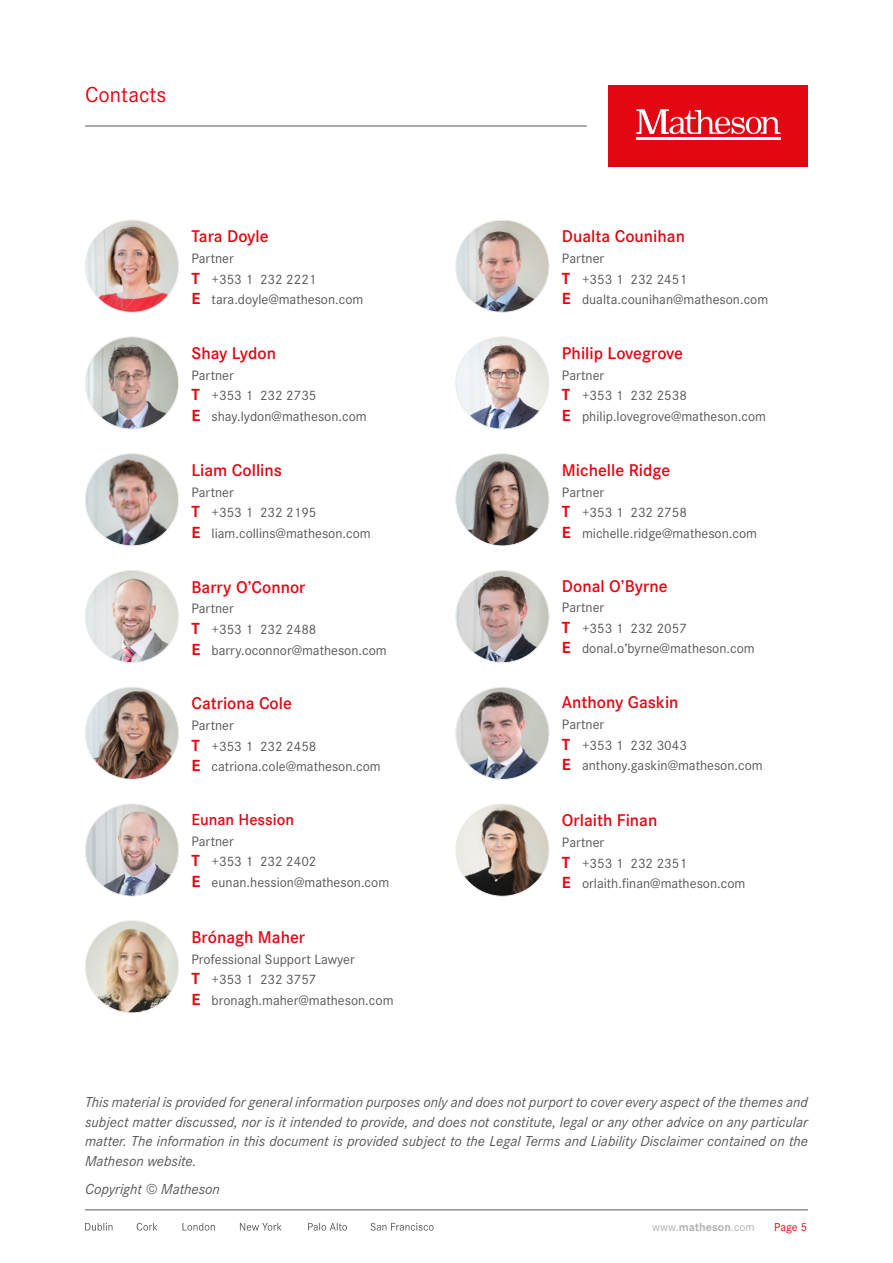
<style>
.page{position:relative;width:893px;height:1263px;background:#fff}
.page>*{position:absolute;margin:0;border:0;box-sizing:border-box;transform-origin:0 0}
.Body_1{font:22.5px "Corporate S Pro";color:#e30613}
.t1{font:600 17.7px "Corporate S Pro";color:#e30613}
.t2{font:600 16.5px "Corporate S Pro";color:#e30613}
.Body_1-2{font:italic 15px/19.5px "Corporate S Pro";color:#575756;text-align:justify}
.X_Phone_no__Mobile__Email__etc{font:14.25px "Corporate S Pro";color:#575756}
.t3{font:12px "Corporate S Pro";color:#b3b2b2}
.t4{font:12px "Corporate S Pro";color:#e30613}
.s1{font-weight:700;font-size:16.65px;color:#e30613}
.s2{font-weight:700}
</style>
<div class="page">
<div style="left:608px;top:85px;width:200px;height:82px;background:#e30613"></div>
<hr style="left:636px;top:138px;width:145px;height:2px;background:#fff">
<svg style="left:636px;top:109px;width:145px;height:25px"></svg>
<hr style="left:85px;top:126px;width:502px;height:1px;background:#575756">
<hr style="left:85px;top:1209px;width:723px;height:1px;background:#575756">
<svg style="left:85px;top:1223px;width:349px;height:7px"></svg>
<img style="left:85px;top:220px;width:93px;height:91px">
<img style="left:457px;top:337px;width:92px;height:92px">
<img style="left:457px;top:455px;width:92px;height:91px">
<img style="left:457px;top:804px;width:92px;height:92px">
<img style="left:85px;top:337px;width:92px;height:92px">
<img style="left:85px;top:570px;width:94px;height:91px">
<img style="left:85px;top:687px;width:94px;height:91px">
<img style="left:457px;top:221px;width:92px;height:90px">
<img style="left:85px;top:455px;width:94px;height:91px">
<img style="left:457px;top:570px;width:92px;height:93px">
<img style="left:457px;top:687px;width:92px;height:91px">
<img style="left:85px;top:804px;width:92px;height:92px">
<img style="left:85px;top:922px;width:94px;height:91px">
<p class="Body_1" style="left:85px;top:78px;width:83px">Contacts</p>
<p class="t1" style="left:191px;top:223px;width:79px">Tara Doyle</p>
<p class="X_Phone_no__Mobile__Email__etc" style="left:191px;top:248px;width:44px">Partner</p>
<p class="X_Phone_no__Mobile__Email__etc" style="left:191px;top:269px;width:127px"><span class="s1">T</span> +353 1 232 2221</p>
<p class="X_Phone_no__Mobile__Email__etc" style="left:191px;top:289px;width:173px"><span class="s1">E</span> tara.doyle@matheson.com</p>
<p class="t1" style="left:191px;top:340px;width:86px">Shay Lydon</p>
<p class="X_Phone_no__Mobile__Email__etc" style="left:191px;top:365px;width:44px">Partner</p>
<p class="X_Phone_no__Mobile__Email__etc" style="left:191px;top:385px;width:127px"><span class="s1">T</span> +353 1 232 2735</p>
<p class="X_Phone_no__Mobile__Email__etc" style="left:191px;top:406px;width:177px"><span class="s1">E</span> shay.lydon@matheson.com</p>
<p class="t1" style="left:191px;top:457px;width:92px">Liam Collins</p>
<p class="X_Phone_no__Mobile__Email__etc" style="left:191px;top:481px;width:44px">Partner</p>
<p class="X_Phone_no__Mobile__Email__etc" style="left:191px;top:502px;width:127px"><span class="s1">T</span> +353 1 232 2195</p>
<p class="X_Phone_no__Mobile__Email__etc" style="left:191px;top:523px;width:181px"><span class="s1">E</span> liam.collins@matheson.com</p>
<p class="t1" style="left:191px;top:574px;width:115px">Barry O’Connor</p>
<p class="X_Phone_no__Mobile__Email__etc" style="left:191px;top:598px;width:44px">Partner</p>
<p class="X_Phone_no__Mobile__Email__etc" style="left:191px;top:619px;width:127px"><span class="s1">T</span> +353 1 232 2488</p>
<p class="X_Phone_no__Mobile__Email__etc" style="left:191px;top:639px;width:197px"><span class="s1">E</span> barry.oconnor@matheson.com</p>
<p class="t1" style="left:191px;top:690px;width:102px">Catriona Cole</p>
<p class="X_Phone_no__Mobile__Email__etc" style="left:191px;top:715px;width:44px">Partner</p>
<p class="X_Phone_no__Mobile__Email__etc" style="left:191px;top:736px;width:127px"><span class="s1">T</span> +353 1 232 2458</p>
<p class="X_Phone_no__Mobile__Email__etc" style="left:191px;top:756px;width:191px"><span class="s1">E</span> catriona.cole@matheson.com</p>
<p class="t2" style="left:191px;top:807px;width:104px">Eunan Hession</p>
<p class="X_Phone_no__Mobile__Email__etc" style="left:191px;top:830px;width:44px">Partner</p>
<p class="X_Phone_no__Mobile__Email__etc" style="left:191px;top:851px;width:127px"><span class="s1">T</span> +353 1 232 2402</p>
<p class="X_Phone_no__Mobile__Email__etc" style="left:191px;top:872px;width:199px"><span class="s1">E</span> eunan.hession@matheson.com</p>
<p class="t1" style="left:191px;top:924px;width:115px">Brónagh Maher</p>
<p class="X_Phone_no__Mobile__Email__etc" style="left:191px;top:948px;width:165px">Professional Support Lawyer</p>
<p class="X_Phone_no__Mobile__Email__etc" style="left:191px;top:969px;width:127px"><span class="s1">T</span> +353 1 232 3757</p>
<p class="X_Phone_no__Mobile__Email__etc" style="left:191px;top:990px;width:204px"><span class="s1">E</span> bronagh.maher@matheson.com</p>
<p class="t1" style="left:562px;top:223px;width:125px">Dualta Counihan</p>
<p class="X_Phone_no__Mobile__Email__etc" style="left:562px;top:248px;width:44px">Partner</p>
<p class="X_Phone_no__Mobile__Email__etc" style="left:562px;top:269px;width:127px"><span class="s1">T</span> +353 1 232 2451</p>
<p class="X_Phone_no__Mobile__Email__etc" style="left:562px;top:289px;width:208px"><span class="s1">E</span> dualta.counihan@matheson.com</p>
<p class="t1" style="left:562px;top:340px;width:123px">Philip Lovegrove</p>
<p class="X_Phone_no__Mobile__Email__etc" style="left:562px;top:365px;width:44px">Partner</p>
<p class="X_Phone_no__Mobile__Email__etc" style="left:562px;top:385px;width:127px"><span class="s1">T</span> +353 1 232 2538</p>
<p class="X_Phone_no__Mobile__Email__etc" style="left:562px;top:406px;width:206px"><span class="s1">E</span> philip.lovegrove@matheson.com</p>
<p class="t1" style="left:562px;top:457px;width:110px">Michelle Ridge</p>
<p class="X_Phone_no__Mobile__Email__etc" style="left:562px;top:481px;width:44px">Partner</p>
<p class="X_Phone_no__Mobile__Email__etc" style="left:562px;top:502px;width:127px"><span class="s1">T</span> +353 1 232 2758</p>
<p class="X_Phone_no__Mobile__Email__etc" style="left:562px;top:523px;width:197px"><span class="s1">E</span> michelle.ridge@matheson.com</p>
<p class="t1" style="left:562px;top:573px;width:107px">Donal O’Byrne</p>
<p class="X_Phone_no__Mobile__Email__etc" style="left:562px;top:597px;width:44px">Partner</p>
<p class="X_Phone_no__Mobile__Email__etc" style="left:562px;top:618px;width:127px"><span class="s1">T</span> +353 1 232 2057</p>
<p class="X_Phone_no__Mobile__Email__etc" style="left:562px;top:638px;width:194px"><span class="s1">E</span> donal.o’byrne@matheson.com</p>
<p class="t1" style="left:562px;top:689px;width:118px">Anthony Gaskin</p>
<p class="X_Phone_no__Mobile__Email__etc" style="left:562px;top:714px;width:44px">Partner</p>
<p class="X_Phone_no__Mobile__Email__etc" style="left:562px;top:734px;width:127px"><span class="s1">T</span> +353 1 232 3043</p>
<p class="X_Phone_no__Mobile__Email__etc" style="left:562px;top:755px;width:202px"><span class="s1">E</span> anthony.gaskin@matheson.com</p>
<p class="t1" style="left:562px;top:807px;width:97px">Orlaith Finan</p>
<p class="X_Phone_no__Mobile__Email__etc" style="left:562px;top:832px;width:44px">Partner</p>
<p class="X_Phone_no__Mobile__Email__etc" style="left:562px;top:852px;width:127px"><span class="s1">T</span> +353 1 232 2351</p>
<p class="X_Phone_no__Mobile__Email__etc" style="left:562px;top:873px;width:185px"><span class="s1">E</span> orlaith.finan@matheson.com</p>
<p class="Body_1-2" style="left:85px;top:1091px;width:724px">This material is provided for general information purposes only and does not purport to cover every aspect of the themes and subject matter discussed, nor is it intended to provide, and does not constitute, legal or any other advice on any particular matter. The information in this document is provided subject to the Legal Terms and Liability Disclaimer contained on the Matheson website.</p>
<p class="Body_1-2" style="left:85px;top:1178px;width:136px">Copyright © Matheson</p>
<p class="t3" style="left:652px;top:1218px;width:104px">www.<span class="s2">matheson</span>.com</p>
<p class="t4" style="left:774px;top:1218px;width:34px">Page 5</p>
</div>
